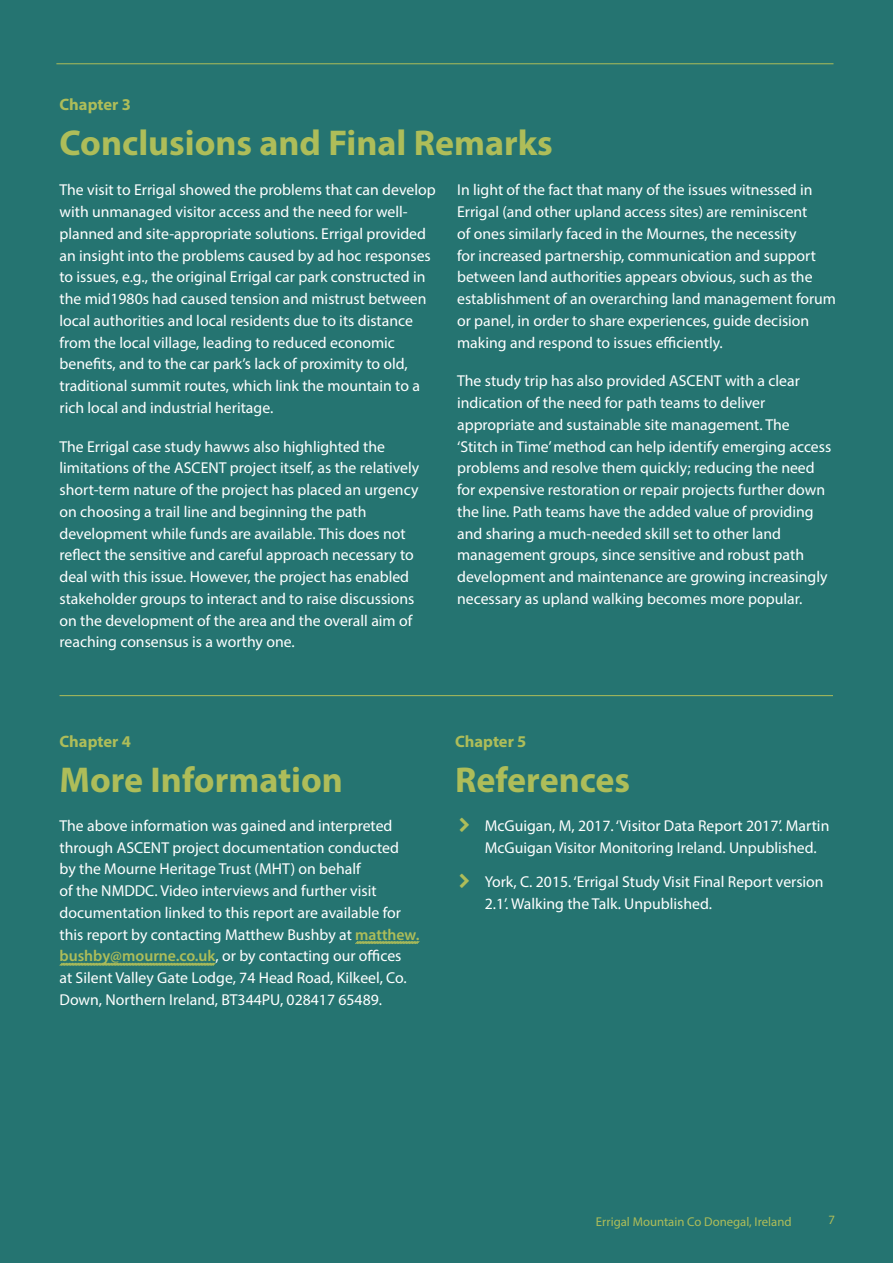
<style>
.page{position:relative;width:893px;height:1263px;background:#257471}
.page>*{position:absolute;margin:0;border:0;box-sizing:border-box;transform-origin:0 0}
.t1{font:700 36px "Myriad Pro";color:#aebd59}
.t2{font:700 16.5px "Myriad Pro";color:#aebd59}
.t3{font:15.75px/21.8px "Myriad Pro";color:#fff}
.t4{font:12.75px "Myriad Pro";color:#aebd59}
.s1{font-weight:600;color:#aebd59}
</style>
<div class="page">
<hr style="left:56px;top:64px;width:777px;height:1px;background:#aebd59">
<svg style="left:355px;top:941px;width:65px;height:3px"></svg>
<svg style="left:59px;top:962px;width:157px;height:4px"></svg>
<hr style="left:60px;top:695px;width:773px;height:1px;background:#aebd59">
<p class="t2" style="left:60px;top:94px;width:73px">Chapter 3</p>
<h1 class="t1" style="left:60px;top:120px;width:495px">Conclusions and Final Remarks</h1>
<p class="t3" style="left:60px;top:179px;width:378px">The visit to Errigal showed the problems that can develop with unmanaged visitor access and the need for well&shy;planned and site-appropriate solutions. Errigal provided an insight into the problems caused by ad hoc responses to issues, e.g., the original Errigal car park constructed in the mid1980s had caused tension and mistrust between local authorities and local residents due to its distance from the local village, leading to reduced economic benefits, and to the car park’s lack of proximity to old, traditional summit routes, which link the mountain to a rich local and industrial heritage.</p>
<p class="t3" style="left:60px;top:435px;width:361px">The Errigal case study hawws also highlighted the limitations of the ASCENT project itself, as the relatively short-term nature of the project has placed an urgency on choosing a trail line and beginning the path development while funds are available. This does not reflect the sensitive and careful approach necessary to deal with this issue. However, the project has enabled stakeholder groups to interact and to raise discussions on the development of the area and the overall aim of reaching consensus is a worthy one.</p>
<p class="t3" style="left:457px;top:179px;width:380px">In light of the fact that many of the issues witnessed in Errigal (and other upland access sites) are reminiscent<br>of ones similarly faced in the Mournes, the necessity<br>for increased partnership, communication and support between land authorities appears obvious, such as the establishment of an overarching land management forum or panel, in order to share experiences, guide decision making and respond to issues efficiently.</p>
<p class="t3" style="left:457px;top:370px;width:376px">The study trip has also provided ASCENT with a clear indication of the need for path teams to deliver appropriate and sustainable site management. The ‘Stitch in Time’ method can help identify emerging access problems and resolve them quickly; reducing the need for expensive restoration or repair projects further down the line. Path teams have the added value of providing and sharing a much-needed skill set to other land management groups, since sensitive and robust path development and maintenance are growing increasingly necessary as upland walking becomes more popular.</p>
<p class="t2" style="left:60px;top:731px;width:73px">Chapter 4</p>
<h1 class="t1" style="left:60px;top:756px;width:285px">More Information</h1>
<p class="t3" style="left:60px;top:814px;width:361px">The above information was gained and interpreted through ASCENT project documentation conducted<br>by the Mourne Heritage Trust (MHT) on behalf<br>of the NMDDC. Video interviews and further visit documentation linked to this report are available for this report by contacting Matthew Bushby at <span class="s1">matthew. bushby@mourne.co.uk</span>, or by contacting our offices<br>at Silent Valley Gate Lodge, 74 Head Road, Kilkeel, Co.<br>Down, Northern Ireland, BT344PU, 028417 65489.</p>
<p class="t2" style="left:455px;top:731px;width:73px">Chapter 5</p>
<h1 class="t1" style="left:455px;top:756px;width:177px">References</h1>
<p class="t3" style="left:485px;top:814px;width:346px">McGuigan, M, 2017. ‘Visitor Data Report 2017’. Martin<br>McGuigan Visitor Monitoring Ireland. Unpublished.</p>
<p class="t3" style="left:485px;top:871px;width:340px">York, C. 2015. ‘Errigal Study Visit Final Report version<br>2.1’. Walking the Talk. Unpublished.</p>
<p class="t4" style="left:596px;top:1213px;width:197px">Errigal Mountain Co Donegal, Ireland</p>
<p class="t4" style="left:828px;top:1211px;width:8px">7</p>
</div>
